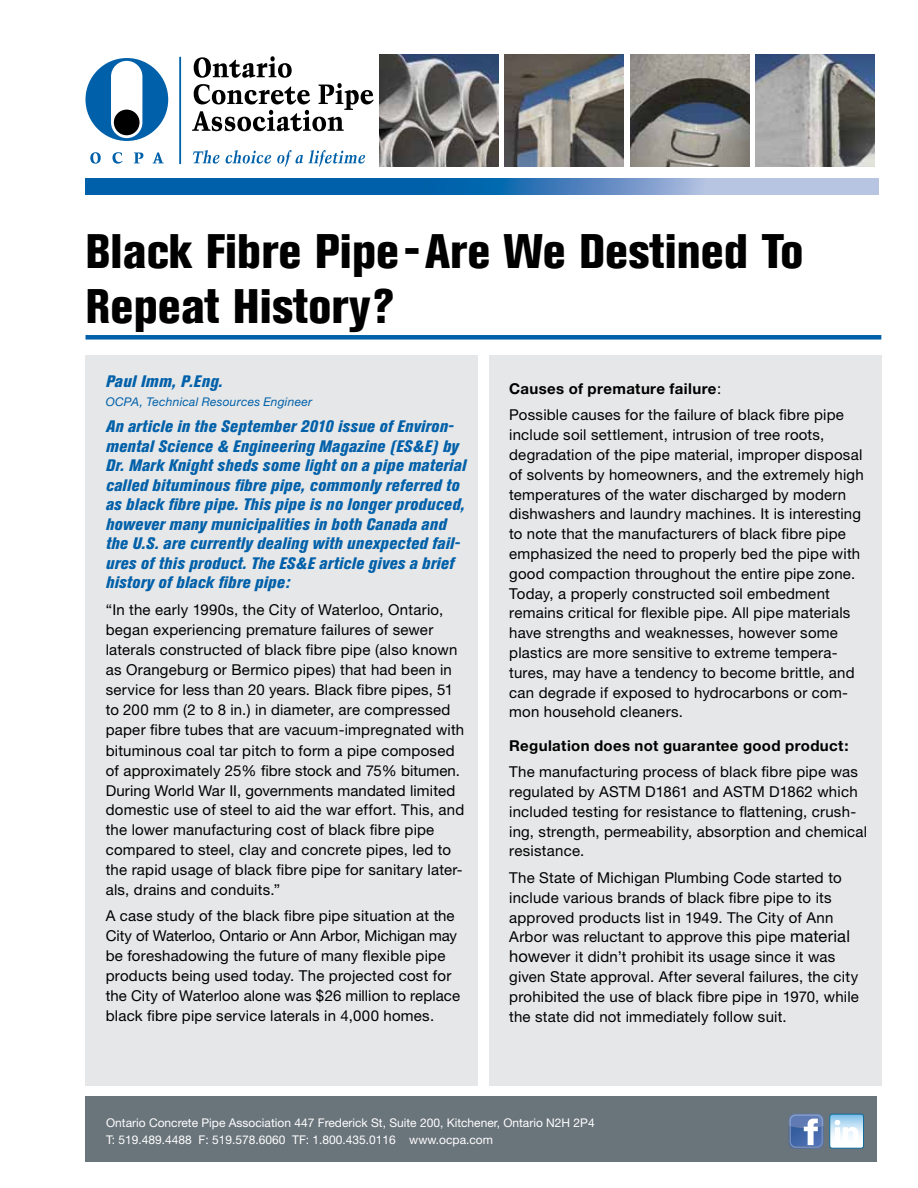
<style>
.page{position:relative;width:918px;height:1188px;background:#fff}
.page>*{position:absolute;margin:0;border:0;box-sizing:border-box;transform-origin:0 0}
.t1{font:800 condensed 48px/55.5px "Akzidenz Grotesk BE";letter-spacing:.005em;color:#000}
.t2{font:italic 800 condensed 16.5px/19.5px "Akzidenz Grotesk BE";letter-spacing:.015em;color:#0060a9}
.t3{font:15px/19.8px "Helvetica Neue";letter-spacing:.015em;color:#000}
.t4{font:700 15px "Helvetica Neue";letter-spacing:.025em;color:#000}
.t5{font:12px/16.8px "Helvetica Neue";color:#fff}
.t6{font:italic 12px "Helvetica Neue";letter-spacing:.02em;color:#0060a9}
.s1{font-weight:700}
.s2{font-size:16.5px}
</style>
<div class="page">
<div style="left:86px;top:1096px;width:792px;height:66px;background:#6a747b"></div>
<div style="left:489px;top:356px;width:392px;height:730px;background:#e6e7e8"></div>
<div style="left:86px;top:356px;width:392px;height:730px;background:#e6e7e8"></div>
<svg style="left:789px;top:1114px;width:75px;height:35px;background:#98b1ce"></svg>
<div style="left:86px;top:335px;width:795px;height:5px;background:#0060a9"></div>
<svg style="left:192px;top:56px;width:182px;height:75px"></svg>
<svg style="left:193px;top:150px;width:26px;height:14px"></svg>
<svg style="left:226px;top:150px;width:45px;height:14px"></svg>
<svg style="left:277px;top:150px;width:88px;height:17px"></svg>
<hr style="left:179px;top:57px;width:2px;height:107px;background:#0060a9">
<svg style="left:90px;top:152px;width:74px;height:12px"></svg>
<div style="left:86px;top:58px;width:82px;height:83px;background:#0060a9;border-radius:50%"></div>
<svg style="left:111px;top:61px;width:31px;height:77px;background:#e2ecf4"></svg>
<div style="left:114px;top:110px;width:26px;height:25px;background:#000;border-radius:50%"></div>
<img style="left:379px;top:54px;width:119px;height:112px">
<img style="left:756px;top:54px;width:119px;height:112px">
<img style="left:630px;top:54px;width:119px;height:112px">
<img style="left:505px;top:54px;width:119px;height:112px">
<svg style="left:86px;top:179px;width:793px;height:16px;background:#4082bd"></svg>
<h1 class="t1" style="left:86px;top:224px;width:720px">Black Fibre Pipe-Are We Destined To<br>Repeat History?</h1>
<p class="t2" style="left:106px;top:372px;width:119px">Paul Imm, P.Eng.</p>
<p class="t6" style="left:106px;top:394px;width:208px">OCPA, Technical Resources Engineer</p>
<p class="t2" style="left:106px;top:417px;width:362px">An article in the September 2010 issue of Environ&shy;mental Science &amp; Engineering Magazine (ES&amp;E) by Dr. Mark Knight sheds some light on a pipe material called bituminous fibre pipe, commonly referred to as black fibre pipe. This pipe is no longer produced, however many municipalities in both Canada and the U.S. are currently dealing with unexpected fail&shy;ures of this product. The ES&amp;E article gives a brief history of black fibre pipe:</p>
<p class="t3" style="left:106px;top:599px;width:360px">“In the early 1990s, the City of Waterloo, Ontario, began experiencing premature failures of sewer laterals constructed of black fibre pipe (also known as Orangeburg or Bermico pipes) that had been in service for less than 20 years. Black fibre pipes, 51 to 200 mm (2 to 8 in.) in diameter, are compressed paper fibre tubes that are vacuum-impregnated with bituminous coal tar pitch to form a pipe composed of approximately 25% fibre stock and 75% bitumen.<br>During World War II, governments mandated limited domestic use of steel to aid the war effort. This, and the lower manufacturing cost of black fibre pipe compared to steel, clay and concrete pipes, led to the rapid usage of black fibre pipe for sanitary later&shy;als, drains and conduits.”</p>
<p class="t3" style="left:106px;top:906px;width:356px">A case study of the black fibre pipe situation at the City of Waterloo, Ontario or Ann Arbor, Michigan may be foreshadowing the future of many flexible pipe products being used today. The projected cost for the City of Waterloo alone was $26 million to replace black fibre pipe service laterals in 4,000 homes.</p>
<p class="t3" style="left:509px;top:375px;width:336px;line-height:26.5px"><span class="s1">Causes of premature failure</span>:<br>Possible causes for the failure of black fibre pipe</p>
<p class="t3" style="left:509px;top:425px;width:356px">include soil settlement, intrusion of tree roots, degradation of the pipe material, improper disposal of solvents by homeowners, and the extremely high temperatures of the water discharged by modern dishwashers and laundry machines. It is interesting to note that the manufacturers of black fibre pipe emphasized the need to properly bed the pipe with good compaction throughout the entire pipe zone.<br>Today, a properly constructed soil embedment remains critical for flexible pipe. All pipe materials have strengths and weaknesses, however some plastics are more sensitive to extreme tempera&shy;tures, may have a tendency to become brittle, and can degrade if exposed to hydrocarbons or com&shy;mon household cleaners.</p>
<p class="t4" style="left:509px;top:736px;width:341px">Regulation does not guarantee good product:</p>
<p class="t3" style="left:509px;top:762px;width:360px">The manufacturing process of black fibre pipe was regulated by ASTM D1861 and ASTM D1862 which included testing for resistance to flattening, crush&shy;ing, strength, permeability, absorption and chemical resistance.</p>
<p class="t3" style="left:509px;top:867px;width:351px">The State of Michigan Plumbing Code started to include various brands of black fibre pipe to its approved products list in 1949. The City of Ann Arbor was reluctant to approve this pipe <span class="s2">material howev</span>er it didn’t prohibit its usage since it was given State approval. After several failures, the city prohibited the use of black fibre pipe in 1970, while the state did not immediately follow suit.</p>
<p class="t5" style="left:106px;top:1114px;width:490px">Ontario Concrete Pipe Association 447 Frederick St, Suite 200, Kitchener, Ontario N2H 2P4<br>T: 519.489.4488 F: 519.578.6060 TF: 1.800.435.0116 www.ocpa.com</p>
</div>
